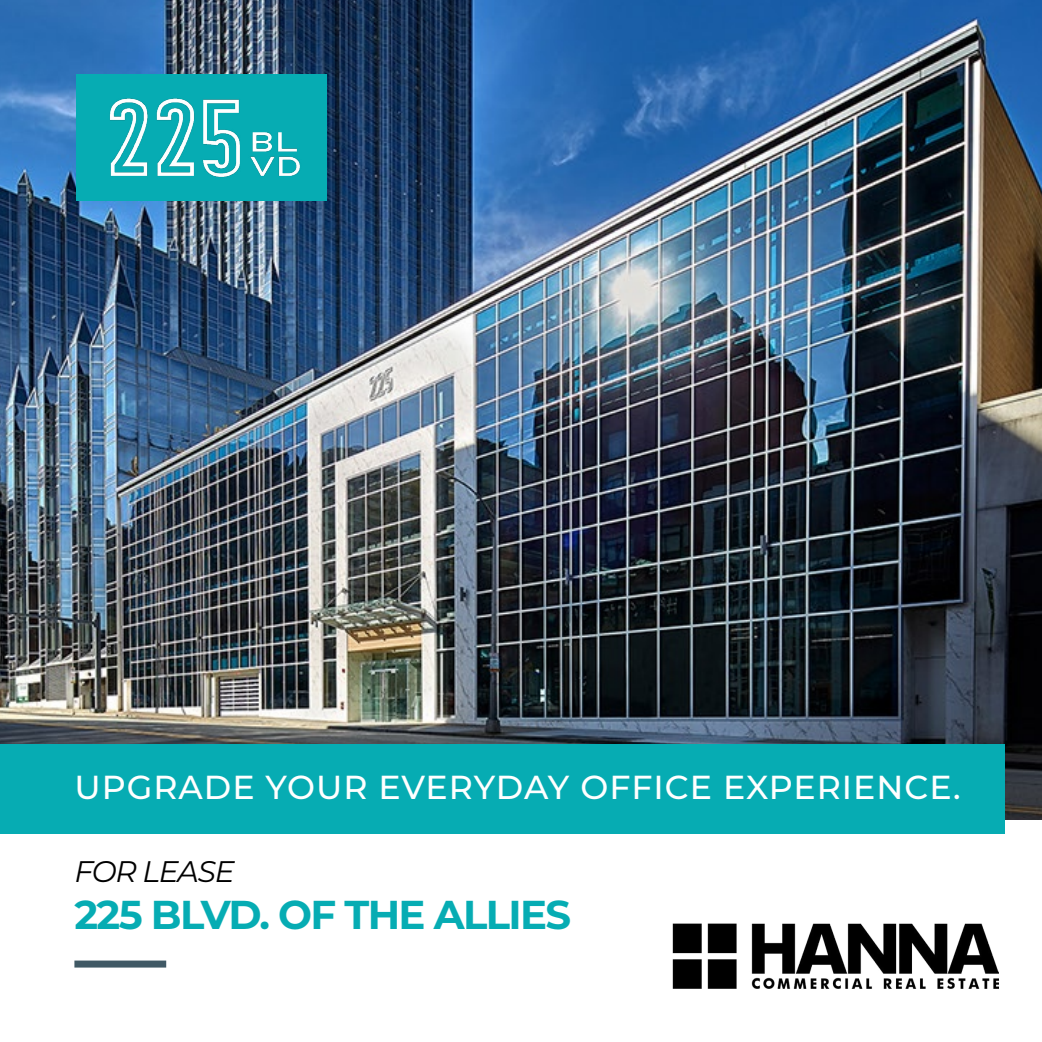
<style>
.page{position:relative;width:1042px;height:1042px;background:#fff}
.page>*{position:absolute;margin:0;border:0;box-sizing:border-box;transform-origin:0 0}
.t1{font:700 40.25px "Montserrat";letter-spacing:-.04em;color:#06acb3}
.t2{font:500 33.25px "Montserrat";letter-spacing:.03em;color:#fff}
.t3{font:italic 29.75px "Montserrat";letter-spacing:-.04em;color:#000}
</style>
<div class="page">
<img style="left:0;top:0;width:1042px;height:820px">
<div style="left:0;top:744px;width:1005px;height:89px;background:#06acb3"></div>
<div style="left:74px;top:960px;width:92px;height:7px;background:#405965"></div>
<div style="left:76px;top:74px;width:250px;height:127px;background:#06acb3"></div>
<img style="left:110px;top:98px;width:190px;height:79px">
<img style="left:672px;top:924px;width:327px;height:64px">
<p class="t2" style="left:74px;top:764px;width:888px">UPGRADE YOUR EVERYDAY OFFICE EXPERIENCE.</p>
<p class="t3" style="left:74px;top:850px;width:162px">FOR LEASE</p>
<p class="t1" style="left:74px;top:885px;width:498px">225 BLVD. OF THE ALLIES</p>
</div>
